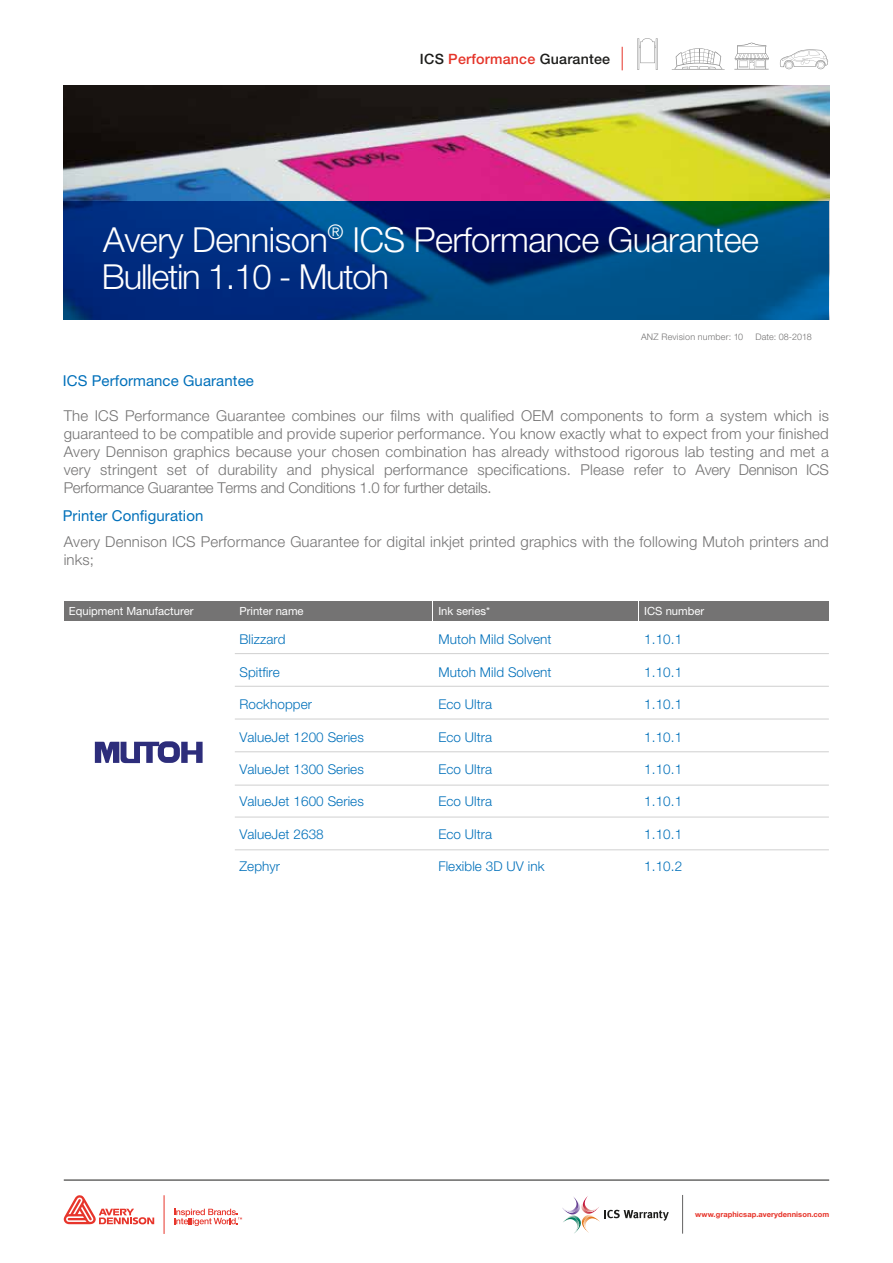
<style>
.page{position:relative;width:893px;height:1263px;background:#fff}
.page>*{position:absolute;margin:0;border:0;box-sizing:border-box;transform-origin:0 0}
.t1{font:300 34.5px "Helvetica Neue LT Std";letter-spacing:-.015em;color:#fff}
.t2{font:300 34.5px "Helvetica Neue LT Std";letter-spacing:-.035em;color:#fff}
.t3{font:300 15px/18px "Helvetica Neue LT Std";letter-spacing:.01em;color:#747373;text-align:justify}
.t4{font:15px "Helvetica Neue LT Std";letter-spacing:.005em;color:#0070ba}
.t5{font:500 14.25px "Helvetica Neue LT Std";letter-spacing:.015em;color:#1d1d1b}
.t6{font:300 13.5px "Helvetica Neue LT Std";letter-spacing:.005em;color:#0070ba}
.t7{font:11.25px "Helvetica Neue LT Std";color:#fff}
.t8{font:300 9px "Helvetica Neue LT Std";letter-spacing:.02em;color:#747373}
.t9{font:700 7.5px "Helvetica Neue";letter-spacing:.01em;color:#e63329}
.s1{color:#e53429}
</style>
<div class="page">
<svg style="left:622px;top:47px;width:1px;height:23px"></svg>
<svg style="left:672px;top:48px;width:53px;height:22px"></svg>
<svg style="left:734px;top:43px;width:35px;height:27px"></svg>
<svg style="left:637px;top:38px;width:21px;height:32px"></svg>
<svg style="left:780px;top:49px;width:48px;height:20px"></svg>
<img style="left:64px;top:85px;width:765px;height:116px">
<svg style="left:64px;top:201px;width:765px;height:118px;background:#00397c"></svg>
<hr style="left:164px;top:1195px;width:1px;height:39px;background:#e7352b">
<svg style="left:64px;top:1195px;width:90px;height:29px"></svg>
<svg style="left:174px;top:1209px;width:68px;height:17px"></svg>
<hr style="left:64px;top:1180px;width:765px;height:1px;background:#1d1d1b">
<svg style="left:562px;top:1196px;width:107px;height:38px"></svg>
<hr style="left:682px;top:1195px;width:1px;height:38px;background:#646363">
<div style="left:434px;top:601px;width:204px;height:20px;background:#747373"></div>
<div style="left:64px;top:601px;width:169px;height:20px;background:#747373"></div>
<div style="left:235px;top:601px;width:197px;height:20px;background:#747373"></div>
<div style="left:639px;top:601px;width:190px;height:20px;background:#747373"></div>
<hr style="left:235px;top:653px;width:594px;height:1px;background:#d5d5d5">
<hr style="left:235px;top:686px;width:594px;height:1px;background:#d5d5d5">
<hr style="left:235px;top:718px;width:594px;height:2px;background:#d5d5d5">
<hr style="left:235px;top:751px;width:594px;height:1px;background:#d5d5d5">
<hr style="left:235px;top:784px;width:594px;height:2px;background:#d5d5d5">
<hr style="left:235px;top:816px;width:594px;height:2px;background:#d5d5d5">
<hr style="left:235px;top:849px;width:594px;height:1px;background:#d5d5d5">
<svg style="left:95px;top:741px;width:108px;height:22px"></svg>
<p class="t5" style="left:420px;top:50px;width:192px">ICS <span class="s1">Performance</span> Guarantee</p>
<h1 class="t1" style="left:103px;top:219px;width:657px">Avery Dennison<sup>®</sup> ICS Performance Guarantee</h1>
<h1 class="t2" style="left:102px;top:256px;width:289px">Bulletin 1.10 - Mutoh</h1>
<p class="t4" style="left:63px;top:372px;width:193px">ICS Performance Guarantee</p>
<p class="t8" style="left:641px;top:331px;width:104px">ANZ Revision number: 10</p>
<p class="t8" style="left:755px;top:331px;width:58px">Date: 08-2018</p>
<p class="t3" style="left:64px;top:406px;width:767px">The ICS Performance Guarantee combines our films with qualified OEM components to form a system which is guaranteed to be compatible and provide superior performance. You know exactly what to expect from your finished Avery Dennison graphics because your chosen combination has already withstood rigorous lab testing and met a very stringent set of durability and physical performance specifications. Please refer to Avery Dennison ICS Performance Guarantee Terms and Conditions 1.0 for further details.</p>
<p class="t4" style="left:63px;top:507px;width:142px">Printer Configuration</p>
<p class="t3" style="left:64px;top:532px;width:767px">Avery Dennison ICS Performance Guarantee for digital inkjet printed graphics with the following Mutoh printers and inks;</p>
<p class="t7" style="left:69px;top:604px;width:126px">Equipment Manufacturer</p>
<p class="t7" style="left:239px;top:604px;width:66px">Printer name</p>
<p class="t7" style="left:438px;top:604px;width:53px">Ink series*</p>
<p class="t6" style="left:239px;top:631px;width:48px">Blizzard</p>
<p class="t6" style="left:239px;top:664px;width:42px">Spitfire</p>
<p class="t6" style="left:239px;top:696px;width:74px">Rockhopper</p>
<p class="t6" style="left:239px;top:728px;width:126px">ValueJet 1200 Series</p>
<p class="t6" style="left:239px;top:761px;width:126px">ValueJet 1300 Series</p>
<p class="t6" style="left:239px;top:793px;width:126px">ValueJet 1600 Series</p>
<p class="t6" style="left:239px;top:826px;width:86px">ValueJet 2638</p>
<p class="t6" style="left:239px;top:858px;width:42px">Zephyr</p>
<p class="t6" style="left:438px;top:631px;width:115px">Mutoh Mild Solvent</p>
<p class="t6" style="left:438px;top:664px;width:115px">Mutoh Mild Solvent</p>
<p class="t6" style="left:438px;top:696px;width:55px">Eco Ultra</p>
<p class="t6" style="left:438px;top:728px;width:55px">Eco Ultra</p>
<p class="t6" style="left:438px;top:761px;width:55px">Eco Ultra</p>
<p class="t6" style="left:438px;top:793px;width:55px">Eco Ultra</p>
<p class="t6" style="left:438px;top:826px;width:55px">Eco Ultra</p>
<p class="t6" style="left:438px;top:858px;width:108px">Flexible 3D UV ink</p>
<p class="t7" style="left:644px;top:604px;width:62px">ICS number</p>
<p class="t6" style="left:644px;top:631px;width:39px">1.10.1</p>
<p class="t6" style="left:644px;top:664px;width:39px">1.10.1</p>
<p class="t6" style="left:644px;top:696px;width:39px">1.10.1</p>
<p class="t6" style="left:644px;top:728px;width:39px">1.10.1</p>
<p class="t6" style="left:644px;top:761px;width:39px">1.10.1</p>
<p class="t6" style="left:644px;top:793px;width:39px">1.10.1</p>
<p class="t6" style="left:644px;top:826px;width:39px">1.10.1</p>
<p class="t6" style="left:644px;top:858px;width:39px">1.10.2</p>
<p class="t9" style="left:695px;top:1209px;width:136px">www.graphicsap.averydennison.com</p>
</div>
